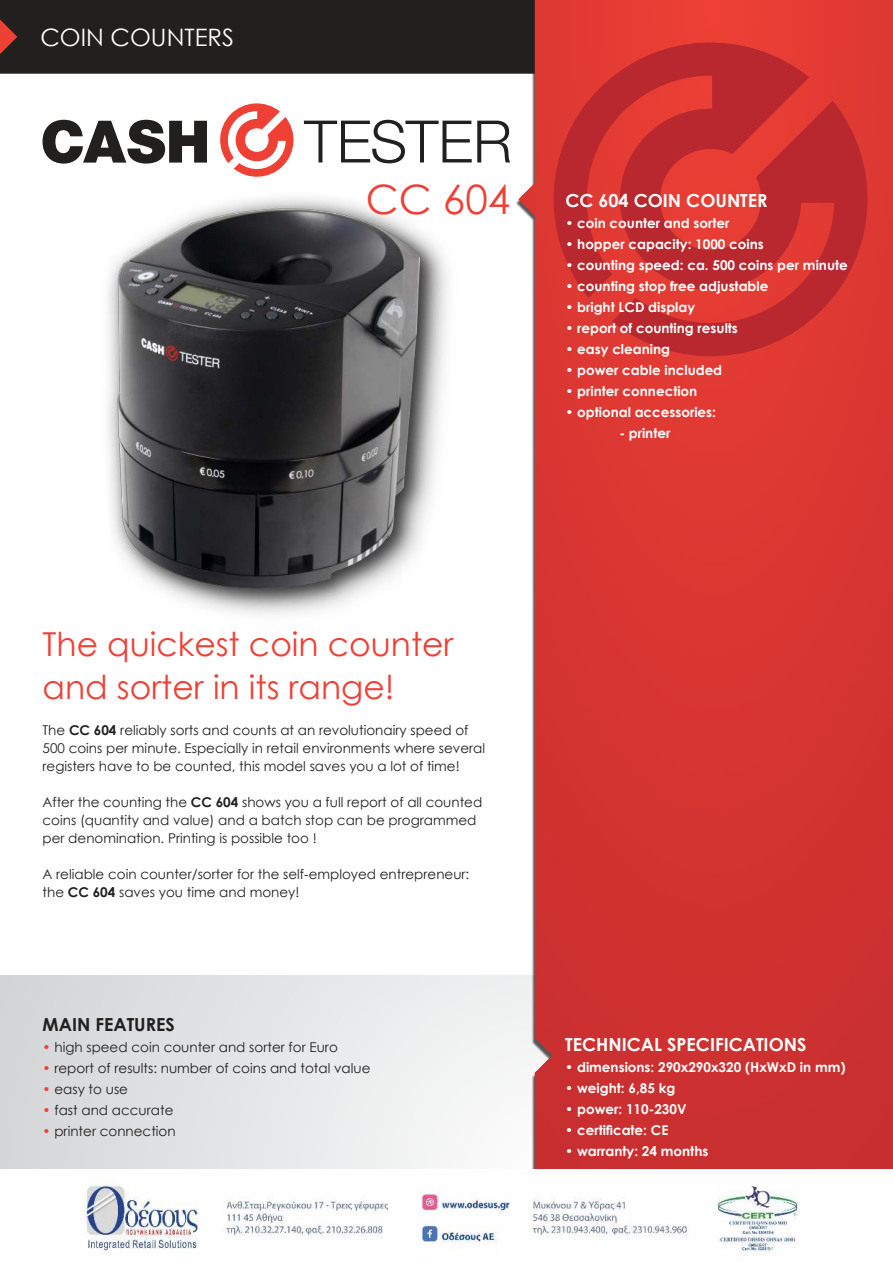
<style>
.page{position:relative;width:893px;height:1263px;background:#fff}
.page>*{position:absolute;margin:0;border:0;box-sizing:border-box;transform-origin:0 0}
.t1{font:40.5px "Century Gothic";color:#ef4036}
.t2{font:33px/42.6px "Century Gothic";color:#ef4036}
.t3{font:24px "Century Gothic";color:#fff}
.t4{font:700 18px "Century Gothic";color:#fff}
.t5{font:700 18px "Century Gothic";color:#221f1f}
.t6{font:13.5px/18px "Century Gothic";color:#221f1f}
.t7{font:700 13.5px "Century Gothic";color:#fff}
.s1{font-weight:700}
.s2{color:#ef4036}
</style>
<div class="page">
<div style="left:0;top:0;width:515px;height:74px;background:#221f1f"></div>
<div style="left:515px;top:0;width:378px;height:1188px;background:#221f1f;opacity:.75"></div>
<img style="left:534px;top:1042px;width:18px;height:127px">
<svg style="left:539px;top:27px;width:344px;height:344px;background:#d13331"></svg>
<svg style="left:220px;top:103px;width:74px;height:74px"></svg>
<svg style="left:43px;top:120px;width:164px;height:44px"></svg>
<svg style="left:304px;top:120px;width:206px;height:43px"></svg>
<img style="left:108px;top:197px;width:340px;height:417px">
<svg style="left:0;top:20px;width:17px;height:34px"></svg>
<img style="left:515px;top:1169px;width:378px;height:19px">
<img style="left:82px;top:1179px;width:740px;height:76px">
<h3 class="t3" style="left:40px;top:28px;width:195px">COIN COUNTERS</h3>
<h1 class="t1" style="left:366px;top:183px;width:146px">CC 604</h1>
<h3 class="t4" style="left:565px;top:187px;width:204px">CC 604 COIN COUNTER</h3>
<p class="t7" style="left:565px;top:213px;width:166px">• coin counter and sorter</p>
<p class="t7" style="left:565px;top:234px;width:200px">• hopper capacity: 1000 coins</p>
<p class="t7" style="left:565px;top:255px;width:284px">• counting speed: ca. 500 coins per minute</p>
<p class="t7" style="left:565px;top:276px;width:205px">• counting stop free adjustable</p>
<p class="t7" style="left:565px;top:297px;width:131px">• bright LCD display</p>
<p class="t7" style="left:565px;top:318px;width:174px">• report of counting results</p>
<p class="t7" style="left:565px;top:339px;width:106px">• easy cleaning</p>
<p class="t7" style="left:565px;top:360px;width:158px">• power cable included</p>
<p class="t7" style="left:565px;top:381px;width:134px">• printer connection</p>
<p class="t7" style="left:565px;top:402px;width:152px">• optional accessories:</p>
<p class="t7" style="left:619px;top:423px;width:53px">- printer</p>
<h2 class="t2" style="left:43px;top:626px;width:413px">The quickest coin counter and sorter in its range!</h2>
<p class="t6" style="left:43px;top:722px;width:444px">The <span class="s1">CC 604</span> reliably sorts and counts at an revolutionairy speed of<br>500 coins per minute. Especially in retail environments where several registers have to be counted, this model saves you a lot of time!</p>
<p class="t6" style="left:43px;top:794px;width:441px">After the counting the <span class="s1">CC 604</span> shows you a full report of all counted coins (quantity and value) and a batch stop can be programmed per denomination. Printing is possible too !</p>
<p class="t6" style="left:43px;top:866px;width:428px">A reliable coin counter/sorter for the self-employed entrepreneur: the <span class="s1">CC 604</span> saves you time and money!</p>
<h3 class="t5" style="left:43px;top:1010px;width:134px">MAIN FEATURES</h3>
<p class="t6" style="left:43px;top:1039px;width:297px"><span class="s2">•</span> high speed coin counter and sorter for Euro</p>
<p class="t6" style="left:43px;top:1060px;width:329px"><span class="s2">•</span> report of results: number of coins and total value</p>
<p class="t6" style="left:43px;top:1081px;width:87px"><span class="s2">•</span> easy to use</p>
<p class="t6" style="left:43px;top:1102px;width:132px"><span class="s2">•</span> fast and accurate</p>
<p class="t6" style="left:43px;top:1123px;width:135px"><span class="s2">•</span> printer connection</p>
<h3 class="t4" style="left:565px;top:1034px;width:243px">TECHNICAL SPECIFICATIONS</h3>
<p class="t7" style="left:565px;top:1056px;width:282px">• dimensions: 290x290x320 (HxWxD in mm)</p>
<p class="t7" style="left:565px;top:1077px;width:112px">• weight: 6,85 kg</p>
<p class="t7" style="left:565px;top:1098px;width:123px">• power: 110-230V</p>
<p class="t7" style="left:565px;top:1119px;width:105px">• certificate: CE</p>
<p class="t7" style="left:565px;top:1140px;width:145px">• warranty: 24 months</p>
</div>
